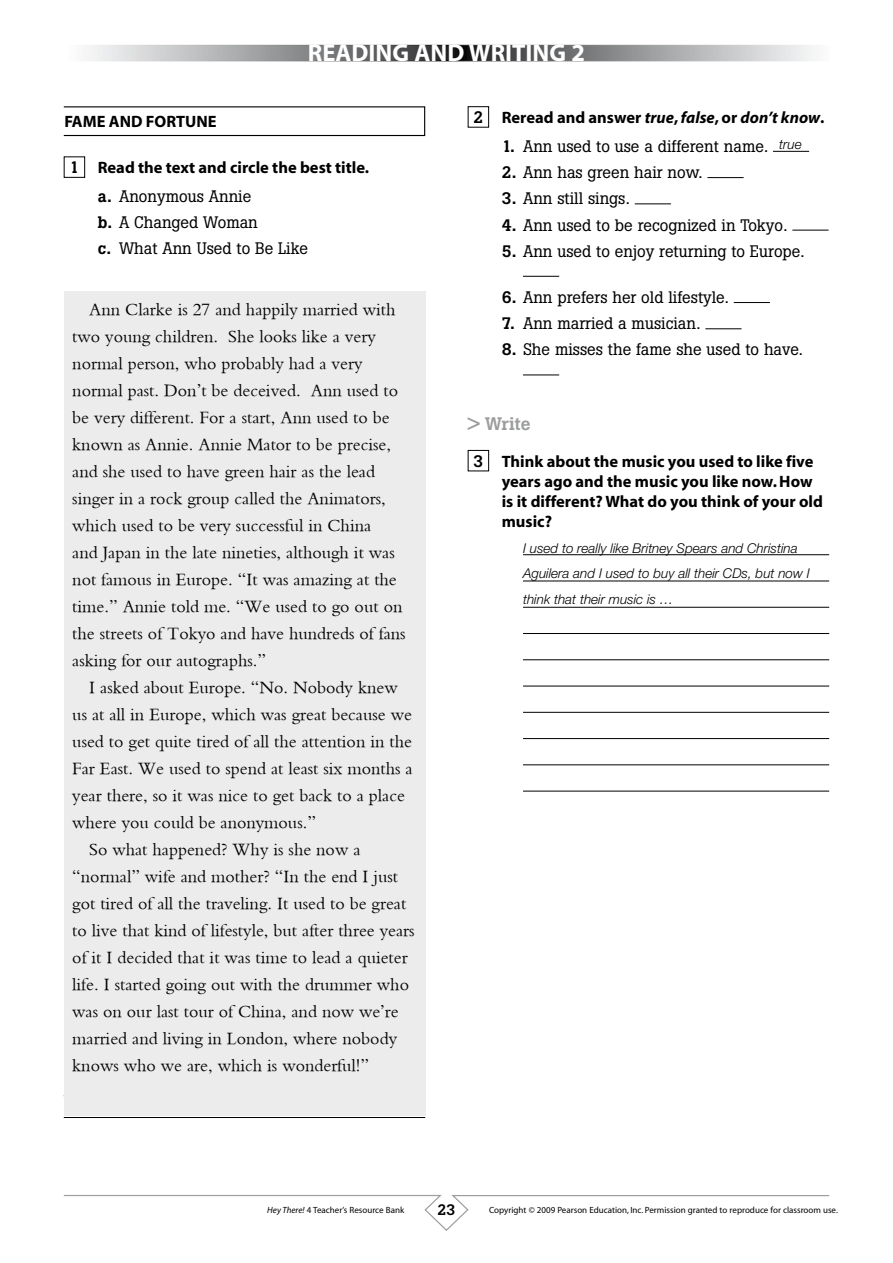
<style>
.page{position:relative;width:893px;height:1263px;background:#fff}
.page>*{position:absolute;margin:0;border:0;box-sizing:border-box;transform-origin:0 0}
.t1{font:700 24.45px "Myriad";color:#fff}
.t2{font:18px/27px "Bembo";color:#000}
.t3{font:500 18px "Boton";color:#9c9d9f}
.t4{font:16.5px/26.2px "Boton";color:#000}
.t5{font:700 16.5px/20px "Myriad";color:#000}
.t6{font:500 15px "Boton";color:#000}
.t7{font:italic 300 13.5px/25.5px "Helvetica Neue";color:#000}
.t8{font:9px "Myriad";color:#000}
.s1{font-family:"Boton";font-weight:500}
.s2{font-weight:500}
.s3{font-style:italic}
</style>
<div class="page">
<svg style="left:63px;top:1195px;width:767px;height:36px"></svg>
<svg style="left:88px;top:47px;width:727px;height:12px;background:#919293"></svg>
<div style="left:64px;top:45px;width:765px;height:16px;border:1px solid #fff"></div>
<hr style="left:64px;top:1117px;width:361px;height:1px;background:#000">
<div style="left:63px;top:106px;width:362px;height:30px;border:1px solid #000"></div>
<div style="left:64px;top:156px;width:21px;height:22px;border:1px solid #000"></div>
<div style="left:64px;top:291px;width:361px;height:824px;background:#ececed"></div>
<div style="left:468px;top:106px;width:21px;height:22px;border:1px solid #000"></div>
<hr style="left:773px;top:151px;width:36px;height:1px;background:#000">
<hr style="left:707px;top:177px;width:37px;height:1px;background:#000">
<hr style="left:635px;top:203px;width:36px;height:1px;background:#000">
<hr style="left:792px;top:230px;width:36px;height:1px;background:#000">
<hr style="left:523px;top:276px;width:36px;height:1px;background:#000">
<hr style="left:734px;top:302px;width:36px;height:1px;background:#000">
<hr style="left:705px;top:328px;width:36px;height:1px;background:#000">
<hr style="left:523px;top:375px;width:36px;height:1px;background:#000">
<div style="left:468px;top:450px;width:21px;height:21px;border:1px solid #000"></div>
<hr style="left:523px;top:554px;width:306px;height:1px;background:#000">
<hr style="left:523px;top:581px;width:306px;height:1px;background:#000">
<hr style="left:523px;top:607px;width:306px;height:1px;background:#000">
<hr style="left:523px;top:633px;width:306px;height:1px;background:#000">
<hr style="left:523px;top:659px;width:306px;height:1px;background:#000">
<hr style="left:523px;top:686px;width:306px;height:1px;background:#000">
<hr style="left:523px;top:712px;width:306px;height:1px;background:#000">
<hr style="left:523px;top:738px;width:306px;height:1px;background:#000">
<hr style="left:523px;top:764px;width:306px;height:1px;background:#000">
<hr style="left:523px;top:791px;width:306px;height:1px;background:#000">
<h1 class="t1" style="left:308px;top:40px;width:279px">reading and writing 2</h1>
<p class="t5" style="left:64px;top:112px;width:57px">FAME AND</p>
<p class="t5" style="left:146px;top:112px;width:61px">FORTUNE</p>
<p class="t5" style="left:69px;top:159px;width:301px"><span class="s1">1</span> Read the text and circle the best title.</p>
<p class="t4" style="left:98px;top:183px;width:212px"><span class="s2">a.</span> Anonymous Annie<br><span class="s2">b.</span> A Changed Woman<br><span class="s2">c.</span> What Ann Used to Be Like</p>
<p class="t2" style="left:72px;top:296px;width:335px;text-indent:17px">Ann Clarke is 27 and happily married with two young children. She looks like a very normal person, who probably had a very normal past. Don’t be deceived. Ann used to be very different. For a start, Ann used to be known as Annie. Annie Mator to be precise, and she used to have green hair as the lead singer in a rock group called the Animators, which used to be very successful in China<br>and Japan in the late nineties, although it was not famous in Europe. “It was amazing at the time.” Annie told me. “We used to go out on the streets of Tokyo and have hundreds of fans asking for our autographs.”</p>
<p class="t2" style="left:89px;top:674px;width:310px">I asked about Europe. “No. Nobody knew</p>
<p class="t2" style="left:72px;top:701px;width:341px">us at all in Europe, which was great because we</p>
<p class="t2" style="left:72px;top:728px;width:341px">used to get quite tired of all the attention in the</p>
<p class="t2" style="left:72px;top:755px;width:342px">Far East. We used to spend at least six months a</p>
<p class="t2" style="left:72px;top:782px;width:334px">year there, so it was nice to get back to a place</p>
<p class="t2" style="left:72px;top:809px;width:245px">where you could be anonymous.”</p>
<p class="t2" style="left:89px;top:836px;width:273px">So what happened? Why is she now a</p>
<p class="t2" style="left:72px;top:863px;width:327px">“normal” wife and mother? “In the end I just</p>
<p class="t2" style="left:72px;top:890px;width:336px">got tired of all the traveling. It used to be great</p>
<p class="t2" style="left:72px;top:917px;width:344px">to live that kind of lifestyle, but after three years</p>
<p class="t2" style="left:72px;top:944px;width:337px">of it I decided that it was time to lead a quieter</p>
<p class="t2" style="left:72px;top:971px;width:338px">life. I started going out with the drummer who</p>
<p class="t2" style="left:72px;top:998px;width:328px">was on our last tour of China, and now we’re</p>
<p class="t2" style="left:72px;top:1025px;width:326px">married and living in London, where nobody</p>
<p class="t2" style="left:72px;top:1052px;width:298px">knows who we are, which is wonderful!”</p>
<p class="t5" style="left:473px;top:108px;width:353px"><span class="s1">2</span> Reread and answer <span class="s3">true</span>, <span class="s3">false</span>, or <span class="s3">don’t know</span>.</p>
<p class="t4" style="left:502px;top:133px;width:268px"><span class="s2">1.</span> Ann used to use a different name.</p>
<p class="t4" style="left:502px;top:159px;width:202px"><span class="s2">2.</span> Ann has green hair now.</p>
<p class="t4" style="left:502px;top:185px;width:130px"><span class="s2">3.</span> Ann still sings.</p>
<p class="t4" style="left:502px;top:212px;width:287px"><span class="s2">4.</span> Ann used to be recognized in Tokyo.</p>
<p class="t4" style="left:502px;top:238px;width:304px"><span class="s2">5.</span> Ann used to enjoy returning to Europe.</p>
<p class="t4" style="left:502px;top:284px;width:229px"><span class="s2">6.</span> Ann prefers her old lifestyle.</p>
<p class="t4" style="left:502px;top:310px;width:200px"><span class="s2">7.</span> Ann married a musician.</p>
<p class="t4" style="left:502px;top:337px;width:303px"><span class="s2">8.</span> She misses the fame she used to have.</p>
<p class="t7" style="left:779px;top:131px;width:24px">true</p>
<p class="t3" style="left:468px;top:413px;width:64px">&gt; Write</p>
<p class="t5" style="left:502px;top:452px;width:323px;text-indent:-28px"><span class="s1">3</span> Think about the music you used to like five years ago and the music you like now. How is it different? What do you think of your old music?</p>
<p class="t7" style="left:523px;top:535px;width:288px">I used to really like Britney Spears and Christina<br>Aguilera and I used to buy all their CDs, but now I think that their music is …</p>
<p class="t8" style="left:267px;top:1205px;width:138px"><span class="s3">Hey There!</span> 4 Teacher’s Resource Bank</p>
<p class="t6" style="left:437px;top:1201px;width:20px">23</p>
<p class="t8" style="left:489px;top:1205px;width:350px">Copyright © 2009 Pearson Education, Inc. Permission granted to reproduce for classroom use.</p>
</div>
